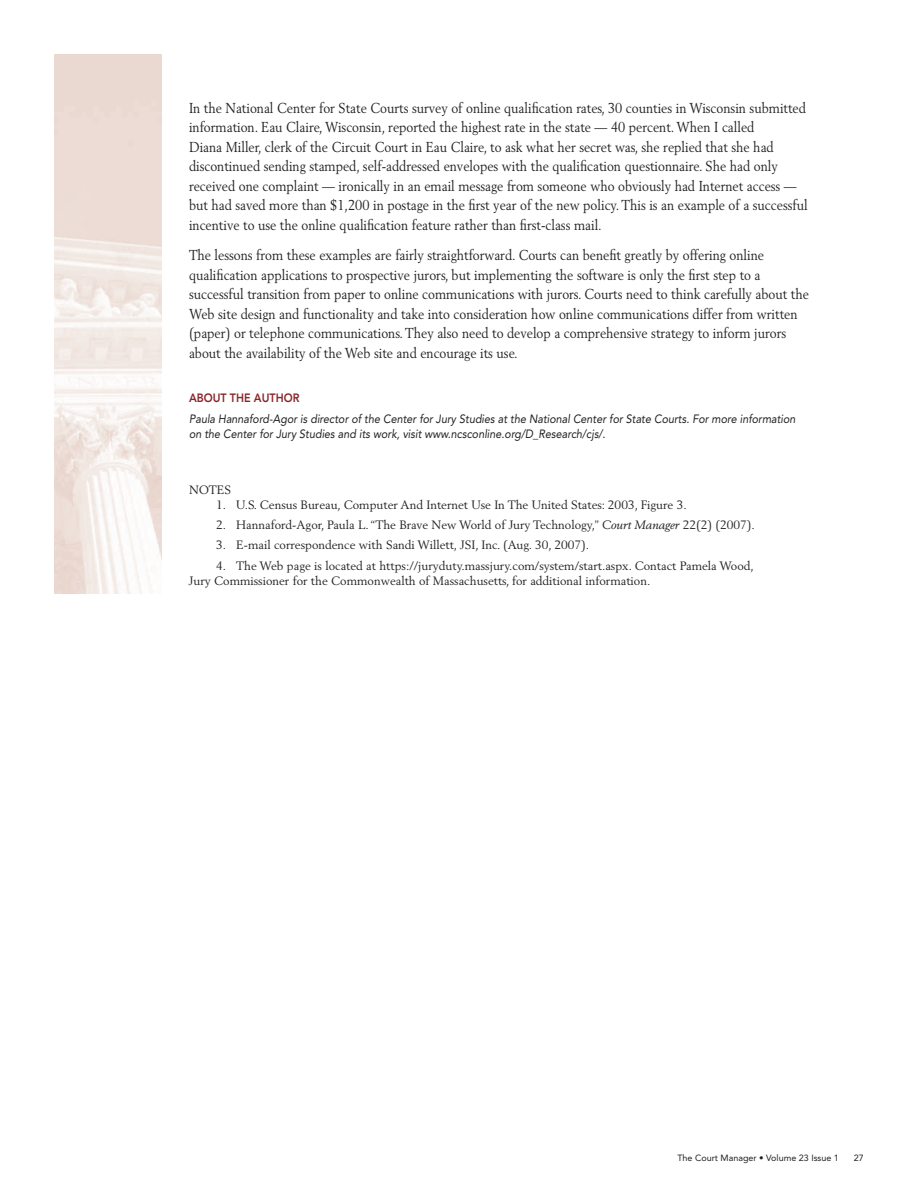
<style>
.page{position:relative;width:918px;height:1188px;background:#fff}
.page>*{position:absolute;margin:0;border:0;box-sizing:border-box;transform-origin:0 0}
.Special_Section_COPY{font:14.25px/19.5px "Berling";color:#231f20;scale:.9 1}
.Notes{font:12px/15px "Berling";color:#231f20}
.Copy_Author{font:italic 12px/15px "Avenir";color:#231f20;scale:.9 1}
.Copy_Author_HEAD{font:800 12px "Avenir";color:#8a2528;scale:.9 1}
.t1{font:9px "Avenir";color:#231f20}
.s1{font-style:italic}
</style>
<div class="page">
<img style="left:54px;top:54px;width:108px;height:540px">
<p class="Special_Section_COPY" style="left:189px;top:98px;width:689px">In the National Center for State Courts survey of online qualification rates, 30 counties in Wisconsin submitted information. Eau Claire, Wisconsin, reported the highest rate in the state — 40 percent. When I called<br>Diana Miller, clerk of the Circuit Court in Eau Claire, to ask what her secret was, she replied that she had discontinued sending stamped, self-addressed envelopes with the qualification questionnaire. She had only received one complaint — ironically in an email message from someone who obviously had Internet access — but had saved more than $1,200 in postage in the first year of the new policy. This is an example of a successful incentive to use the online qualification feature rather than first-class mail.</p>
<p class="Special_Section_COPY" style="left:189px;top:245px;width:690px">The lessons from these examples are fairly straightforward. Courts can benefit greatly by offering online qualification applications to prospective jurors, but implementing the software is only the first step to a successful transition from paper to online communications with jurors. Courts need to think carefully about the Web site design and functionality and take into consideration how online communications differ from written (paper) or telephone communications. They also need to develop a comprehensive strategy to inform jurors about the availability of the Web site and encourage its use.</p>
<p class="Copy_Author_HEAD" style="left:189px;top:391px;width:124px">ABOUT THE AUTHOR</p>
<p class="Copy_Author" style="left:189px;top:411px;width:676px">Paula Hannaford-Agor is director of the Center for Jury Studies at the National Center for State Courts. For more information on the Center for Jury Studies and its work, visit www.ncsconline.org/D_Research/cjs/.</p>
<p class="Notes" style="left:189px;top:482px;width:10px">NOTE</p>
<p class="Notes" style="left:224px;top:482px;width:8px">S</p>
<p class="Notes" style="left:216px;top:497px;width:472px">1. U.S. Census Bureau, Computer And Internet Use In The United States: 2003, Figure 3.</p>
<p class="Notes" style="left:216px;top:517px;width:540px">2. Hannaford-Agor, Paula L. “The Brave New World of Jury Technology,” <span class="s1">Court Manager</span> 22(2) (2007).</p>
<p class="Notes" style="left:216px;top:538px;width:375px">3. E-mail correspondence with Sandi Willett, JSI, Inc. (Aug. 30, 2007).</p>
<p class="Notes" style="left:189px;top:558px;width:566px;text-indent:27px">4. The Web page is located at https://juryduty.massjury.com/system/start.aspx. Contact Pamela Wood,<br>Jury Commissioner for the Commonwealth of Massachusetts, for additional information.</p>
<p class="t1" style="left:677px;top:1152px;width:163px">The Court Manager • Volume 23 Issue 1</p>
<p class="t1" style="left:854px;top:1152px;width:12px">27</p>
</div>
